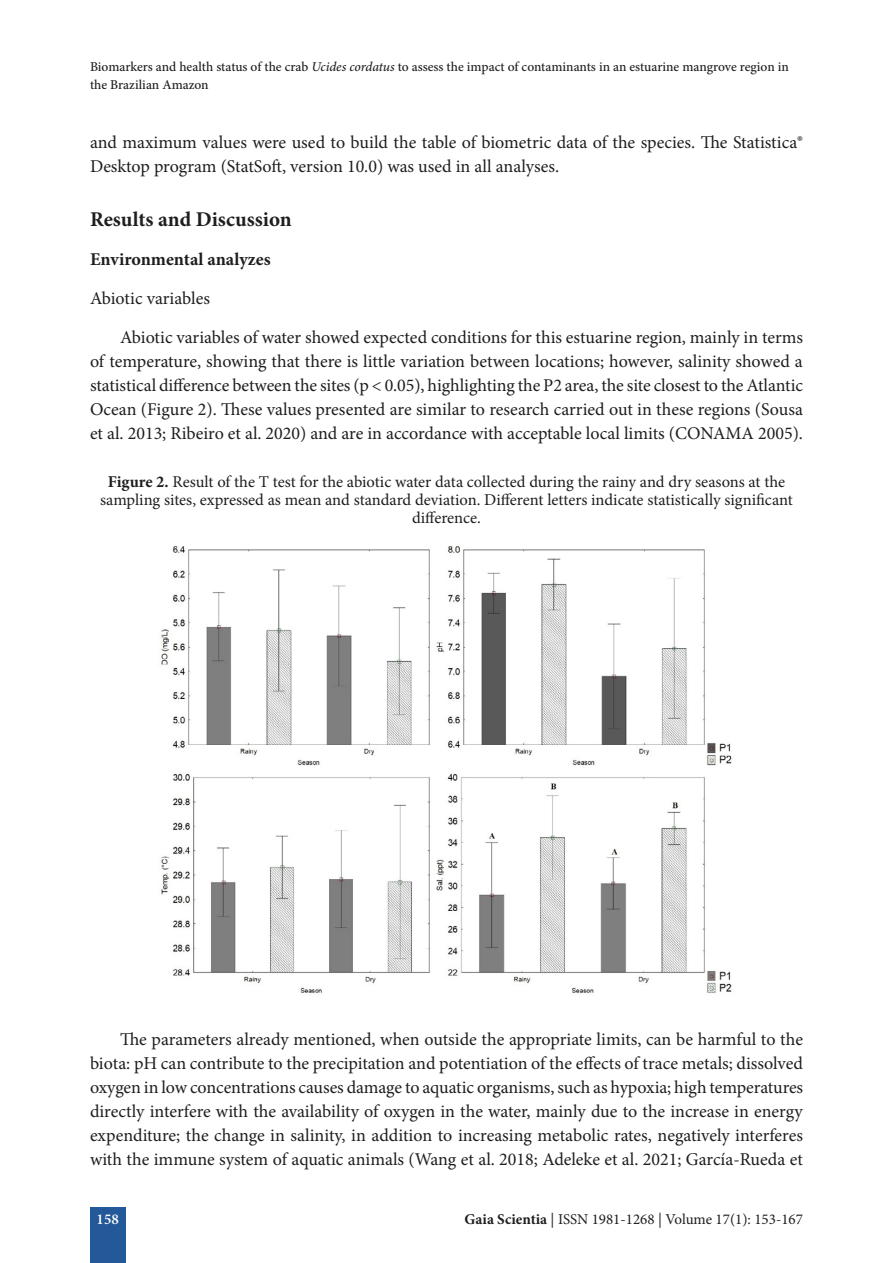
<style>
.page{position:relative;width:893px;height:1263px;background:#fff}
.page>*{position:absolute;margin:0;border:0;box-sizing:border-box;transform-origin:0 0}
.t1{font:700 21px "Minion Pro";color:#1e1e1e}
.t2{font:18px/24px "Minion Pro";color:#1e1e1e}
.t3{font:700 18px "Minion Pro";color:#1e1e1e}
.t4{font:16.5px/18px "Minion Pro";color:#1e1e1e;text-align:center}
.t5{font:15px "Minion Pro";color:#1e1e1e}
.t6{font:600 15px "Minion Pro";color:#fff}
.t7{font:500 13.5px/18px "Minion Pro";letter-spacing:-.005em;color:#1e1e1e}
.s1{font-style:italic}
.s2{font-weight:700}
</style>
<div class="page">
<div style="left:90px;top:1207px;width:35px;height:56px;background:#235999"></div>
<img style="left:161px;top:546px;width:571px;height:447px">
<p class="t7" style="left:90px;top:58px;width:700px">Biomarkers and health status of the crab <span class="s1">Ucides cordatus</span> to assess the impact of contaminants in an estuarine mangrove region in the Brazilian Amazon</p>
<p class="t2" style="left:90px;top:130px;width:715px">and maximum values were used to build the table of biometric data of the species. The Statistica®<br>Desktop program (StatSoft, version 10.0) was used in all analyses.</p>
<p class="t1" style="left:90px;top:205px;width:203px">Results and Discussion</p>
<p class="t3" style="left:90px;top:247px;width:182px">Environmental analyzes</p>
<p class="t2" style="left:120px;top:279px;width:684px;line-height:39px;text-indent:-30px">Abiotic variables<br>Abiotic variables of water showed expected conditions for this estuarine region, mainly in terms</p>
<p class="t2" style="left:90px;top:349px;width:714px;text-align:justify">of temperature, showing that there is little variation between locations; however, salinity showed a statistical difference between the sites (p &lt; 0.05), highlighting the P2 area, the site closest to the Atlantic Ocean (Figure 2). These values presented are similar to research carried out in these regions (Sousa et al. 2013; Ribeiro et al. 2020) and are in accordance with acceptable local limits (CONAMA 2005).</p>
<p class="t4" style="left:100px;top:473px;width:694px"><span class="s2">Figure 2.</span> Result of the T test for the abiotic water data collected during the rainy and dry seasons at the sampling sites, expressed as mean and standard deviation. Different letters indicate statistically significant difference.</p>
<p class="t2" style="left:90px;top:1027px;width:715px;text-align:justify;text-indent:30px">The parameters already mentioned, when outside the appropriate limits, can be harmful to the biota: pH can contribute to the precipitation and potentiation of the effects of trace metals; dissolved oxygen in low concentrations causes damage to aquatic organisms, such as hypoxia; high temperatures directly interfere with the availability of oxygen in the water, mainly due to the increase in energy expenditure; the change in salinity, in addition to increasing metabolic rates, negatively interferes with the immune system of aquatic animals (Wang et al. 2018; Adeleke et al. 2021; García-Rueda et</p>
<p class="t6" style="left:97px;top:1209px;width:24px">158</p>
<p class="t5" style="left:465px;top:1209px;width:340px"><span class="s2">Gaia Scientia</span> | ISSN 1981-1268 | Volume 17(1): 153-167</p>
</div>
